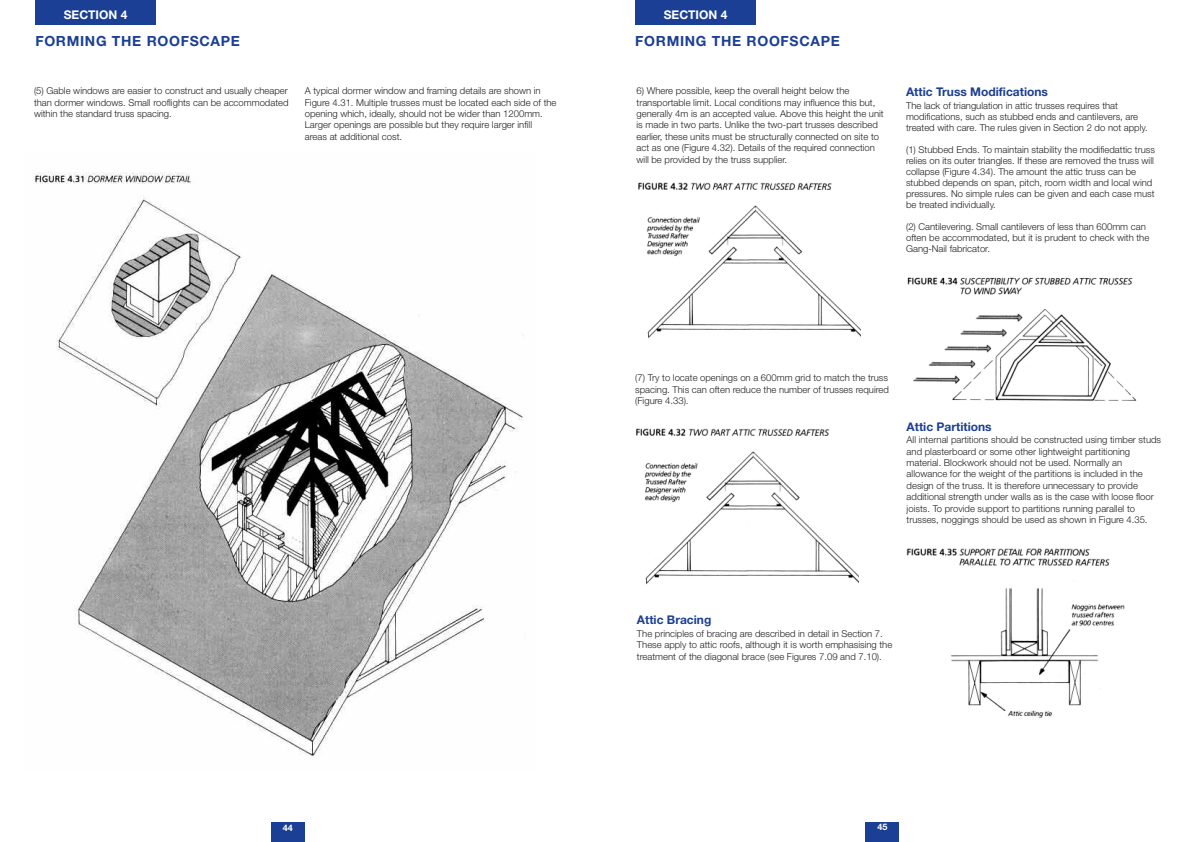
<style>
.page{position:relative;width:1191px;height:842px;background:#fff}
.page>*{position:absolute;margin:0;border:0;box-sizing:border-box;transform-origin:0 0}
.t1{font:700 14px "Helvetica Neue";letter-spacing:.05em;color:#1b3f94}
.t2{font:700 12px "Helvetica Neue";color:#1b3f94}
.t3{font:700 12px "Helvetica Neue";color:#fff}
.t4{font:300 9.5px/11.4px "Helvetica Neue";color:#231f20}
.t5{font:700 9px "Helvetica Neue";color:#fff}
</style>
<div class="page">
<div style="left:866px;top:822px;width:33px;height:11px;background:#1b3f94"></div>
<div style="left:866px;top:832px;width:33px;height:10px;background:#1b3f94"></div>
<img style="left:638px;top:182px;width:222px;height:157px">
<img style="left:636px;top:428px;width:222px;height:157px">
<img style="left:907px;top:277px;width:230px;height:124px">
<img style="left:906px;top:548px;width:219px;height:170px">
<div style="left:271px;top:822px;width:33px;height:12px;background:#1b3f94"></div>
<div style="left:271px;top:833px;width:33px;height:9px;background:#1b3f94"></div>
<img style="left:33px;top:172px;width:491px;height:585px">
<div style="left:35px;top:8px;width:121px;height:17px;background:#1b3f94"></div>
<div style="left:35px;top:0;width:121px;height:8px;background:#1b3f94"></div>
<div style="left:635px;top:8px;width:121px;height:17px;background:#1b3f94"></div>
<div style="left:635px;top:0;width:121px;height:8px;background:#1b3f94"></div>
<p class="t3" style="left:64px;top:11px;width:65px">SECTION 4</p>
<h1 class="t1" style="left:35px;top:36px;width:206px">FORMING THE ROOFSCAPE</h1>
<p class="t4" style="left:34px;top:86px;width:256px;text-align:justify">(5) Gable windows are easier to construct and usually cheaper than dormer windows. Small rooflights can be accommodated within the standard truss spacing.</p>
<p class="t4" style="left:305px;top:86px;width:253px">A typical dormer window and framing details are shown in Figure 4.31. Multiple trusses must be located each side of the opening which, ideally, should not be wider than 1200mm.<br>Larger openings are possible but they require larger infill areas at additional cost.</p>
<p class="t5" style="left:283px;top:824px;width:12px">44</p>
<p class="t3" style="left:664px;top:11px;width:65px">SECTION 4</p>
<h1 class="t1" style="left:635px;top:36px;width:206px">FORMING THE ROOFSCAPE</h1>
<p class="t4" style="left:636px;top:86px;width:249px">6) Where possible, keep the overall height below the transportable limit. Local conditions may influence this but, generally 4m is an accepted value. Above this height the unit is made in two parts. Unlike the two-part trusses described earlier, these units must be structurally connected on site to act as one (Figure 4.32). Details of the required connection will be provided by the truss supplier.</p>
<p class="t2" style="left:906px;top:87px;width:143px">Attic Truss Modifications</p>
<p class="t4" style="left:906px;top:101px;width:243px;line-height:11px">The lack of triangulation in attic trusses requires that modifications, such as stubbed ends and cantilevers, are treated with care. The rules given in Section 2 do not apply.</p>
<p class="t4" style="left:906px;top:145px;width:250px;line-height:11px">(1) Stubbed Ends. To maintain stability the modifiedattic truss relies on its outer triangles. If these are removed the truss will collapse (Figure 4.34). The amount the attic truss can be stubbed depends on span, pitch, room width and local wind pressures. No simple rules can be given and each case must be treated individually.</p>
<p class="t4" style="left:906px;top:222px;width:245px;line-height:11px">(2) Cantilevering. Small cantilevers of less than 600mm can often be accommodated, but it is prudent to check with the<br>Gang-Nail fabricator.</p>
<p class="t4" style="left:635px;top:373px;width:255px;text-align:justify">(7) Try to locate openings on a 600mm grid to match the truss spacing. This can often reduce the number of trusses required (Figure 4.33).</p>
<p class="t2" style="left:906px;top:422px;width:87px">Attic Partitions</p>
<p class="t4" style="left:906px;top:435px;width:256px">All internal partitions should be constructed using timber studs and plasterboard or some other lightweight partitioning material. Blockwork should not be used. Normally an allowance for the weight of the partitions is included in the design of the truss. It is therefore unnecessary to provide additional strength under walls as is the case with loose floor joists. To provide support to partitions running parallel to trusses, noggings should be used as shown in Figure 4.35.</p>
<p class="t2" style="left:637px;top:616px;width:76px">Attic Bracing</p>
<p class="t4" style="left:637px;top:629px;width:257px">The principles of bracing are described in detail in Section 7.<br>These apply to attic roofs, although it is worth emphasising the treatment of the diagonal brace (see Figures 7.09 and 7.10).</p>
<p class="t5" style="left:877px;top:824px;width:12px">45</p>
</div>
